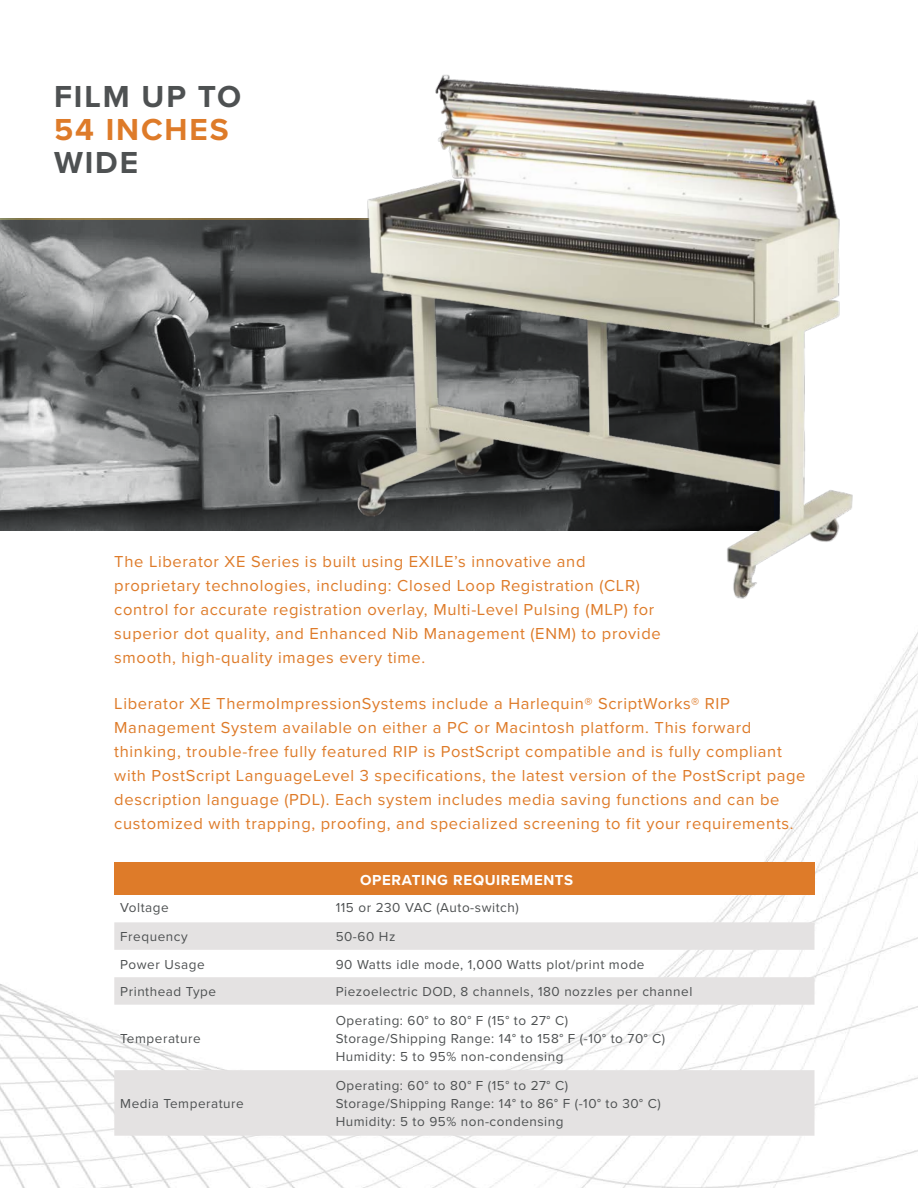
<style>
.page{position:relative;width:918px;height:1188px;background:#fff}
.page>*{position:absolute;margin:0;border:0;box-sizing:border-box;transform-origin:0 0}
.t1{font:700 31.5px "Proxima Nova";letter-spacing:.06em;color:#4e5152}
.t2{font:700 31.5px "Proxima Nova";letter-spacing:.06em;color:#de7b29}
.t3{font:16.5px/24px "Proxima Nova";letter-spacing:.04em;color:#de7b29}
.t4{font:700 15px "Proxima Nova";letter-spacing:.04em;color:#fff}
.t5{font:13.5px/18px "Proxima Nova";letter-spacing:.04em;color:#4e5152}
</style>
<div class="page">
<img style="left:0;top:218px;width:918px;height:970px">
<svg style="left:0;top:220px;width:347px;height:312px;background:#6a6c6d"></svg>
<img style="left:347px;top:74px;width:512px;height:534px">
<div style="left:114px;top:862px;width:701px;height:33px;background:#de7b29"></div>
<svg style="left:114px;top:922px;width:701px;height:83px;fill:#e4e2e2"></svg>
<div style="left:114px;top:1070px;width:701px;height:66px;background:#e4e2e2"></div>
<h1 class="t1" style="left:54px;top:73px;width:189px">FILM UP TO</h1>
<h1 class="t2" style="left:54px;top:106px;width:176px">54 INCHES</h1>
<h1 class="t1" style="left:54px;top:139px;width:86px">WIDE</h1>
<p class="t3" style="left:114px;top:549px;width:548px">The Liberator XE Series is built using EXILE’s innovative and proprietary technologies, including: Closed Loop Registration (CLR) control for accurate registration overlay, Multi-Level Pulsing (MLP) for superior dot quality, and Enhanced Nib Management (ENM) to provide smooth, high-quality images every time.</p>
<p class="t3" style="left:114px;top:691px;width:693px">Liberator XE ThermoImpressionSystems include a Harlequin® ScriptWorks® RIP Management System available on either a PC or Macintosh platform. This forward thinking, trouble-free fully featured RIP is PostScript compatible and is fully compliant with PostScript LanguageLevel 3 specifications, the latest version of the PostScript page description language (PDL). Each system includes media saving functions and can be customized with trapping, proofing, and specialized screening to fit your requirements.</p>
<p class="t4" style="left:360px;top:868px;width:214px">OPERATING REQUIREMENTS</p>
<p class="t5" style="left:120px;top:897px;width:50px">Voltage</p>
<p class="t5" style="left:336px;top:897px;width:185px">115 or 230 VAC (Auto-switch)</p>
<p class="t5" style="left:120px;top:927px;width:69px">Frequency</p>
<p class="t5" style="left:336px;top:927px;width:61px">50-60 Hz</p>
<p class="t5" style="left:120px;top:955px;width:86px">Power Usage</p>
<p class="t5" style="left:336px;top:955px;width:310px">90 Watts idle mode, 1,000 Watts plot/print mode</p>
<p class="t5" style="left:120px;top:982px;width:97px">Printhead Type</p>
<p class="t5" style="left:336px;top:982px;width:358px">Piezoelectric DOD, 8 channels, 180 nozzles per channel</p>
<p class="t5" style="left:120px;top:1029px;width:82px">Temperature</p>
<p class="t5" style="left:336px;top:1011px;width:331px">Operating: 60° to 80° F (15° to 27° C)<br>Storage/Shipping Range: 14° to 158° F (-10° to 70° C)<br>Humidity: 5 to 95% non-condensing</p>
<p class="t5" style="left:120px;top:1094px;width:125px">Media Temperature</p>
<p class="t5" style="left:336px;top:1076px;width:327px">Operating: 60° to 80° F (15° to 27° C)<br>Storage/Shipping Range: 14° to 86° F (-10° to 30° C)<br>Humidity: 5 to 95% non-condensing</p>
</div>
